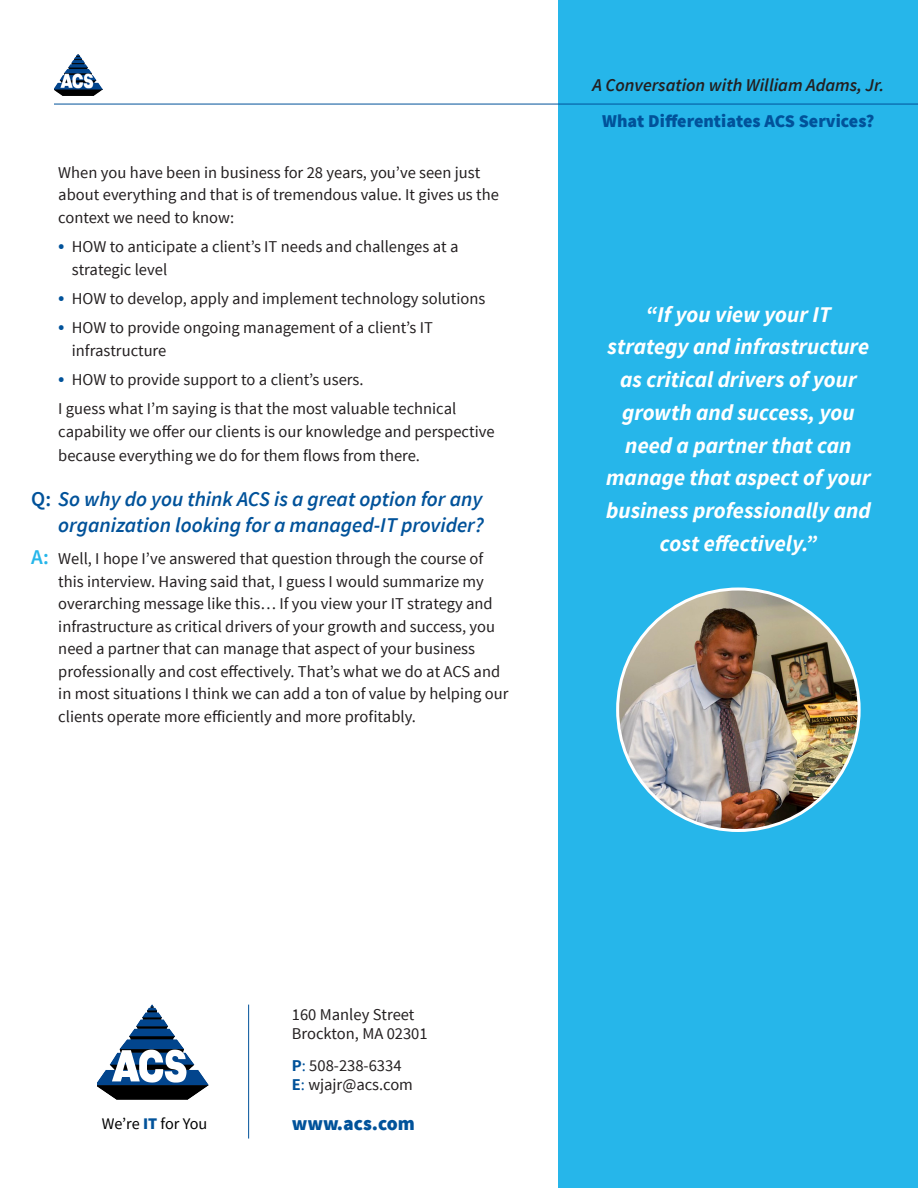
<style>
.page{position:relative;width:918px;height:1188px;background:#fff}
.page>*{position:absolute;margin:0;border:0;box-sizing:border-box;transform-origin:0 0}
.quote{font:italic 700 22.35px/32.8px "Source Sans Pro";color:#fff;text-align:center}
.question{font:italic 600 21px/25.5px "Source Sans Pro";color:#01529a;text-align:right}
.t1{font:900 19.65px "Source Sans Pro";color:#01529a}
.t2{font:italic 600 18px/36px "Source Sans Pro";color:#231f20;text-align:center}
.answer{font:16.5px/22.5px "Source Sans Pro";color:#231f20}
.t3{font:16.2px "Source Sans Pro";letter-spacing:-.005em;color:#000}
.s1{font-size:21px;color:#01529a}
.s2{font-style:normal}
.s3{font-weight:600;font-size:21px;color:#26b6ea}
.s4{font-weight:900;font-style:normal;color:#01529a}
.s5{font-weight:700;color:#01529a}
.s6{color:#01529a}
.s7{font-weight:900;color:#01529a}
</style>
<div class="page">
<div style="left:558px;top:0;width:359px;height:1188px;background:#26b6ea"></div>
<img style="left:54px;top:54px;width:49px;height:41px">
<hr style="left:54px;top:104px;width:864px;height:1px;background:#01529a">
<img style="left:618px;top:589px;width:241px;height:242px;border-radius:121px">
<img style="left:97px;top:1005px;width:111px;height:94px">
<hr style="left:248px;top:1005px;width:1px;height:134px;background:#01529a">
<p class="answer" style="left:58px;top:161px;width:442px">When you have been in business for 28 years, you’ve seen just about everything and that is of tremendous value. It gives us the context we need to know:</p>
<p class="answer" style="left:72px;top:236px;width:388px;text-indent:-14px"><span class="s1">•</span> HOW to anticipate a client’s IT needs and challenges at a strategic level</p>
<p class="answer" style="left:58px;top:287px;width:429px"><span class="s1">•</span> HOW to develop, apply and implement technology solutions</p>
<p class="answer" style="left:72px;top:317px;width:363px;text-indent:-14px"><span class="s1">•</span> HOW to provide ongoing management of a client’s IT infrastructure</p>
<p class="answer" style="left:58px;top:368px;width:307px"><span class="s1">•</span> HOW to provide support to a client’s users.</p>
<p class="answer" style="left:58px;top:398px;width:438px">I guess what I’m saying is that the most valuable technical capability we offer our clients is our knowledge and perspective</p>
<p class="answer" style="left:58px;top:444px;width:363px">because everything we do for them flows from there.</p>
<p class="question" style="left:31px;top:486px;width:454px"><span class="s2">Q:</span> So why do you think ACS is a great option for any organization looking for a managed-IT provider?</p>
<p class="answer" style="left:58px;top:548px;width:452px;text-indent:-27px"><span class="s3">A:</span> Well, I hope I’ve answered that question through the course of this interview. Having said that, I guess I would summarize my overarching message like this… If you view your IT strategy and infrastructure as critical drivers of your growth and success, you need a partner that can manage that aspect of your business professionally and cost effectively. That’s what we do at ACS and in most situations I think we can add a ton of value by helping our clients operate more efficiently and more profitably.</p>
<p class="t2" style="left:592px;top:67px;width:294px">A Conversation with William Adams, Jr.<br><span class="s4">What Differentiates ACS Services?</span></p>
<p class="quote" style="left:606px;top:298px;width:266px">“If you view your IT strategy and infrastructure as critical drivers of your growth and success, you need a partner that can manage that aspect of your business professionally and cost effectively.”</p>
<p class="answer" style="left:292px;top:1003px;width:124px">160 Manley Street</p>
<p class="answer" style="left:292px;top:1023px;width:137px">Brockton, MA 02301</p>
<p class="answer" style="left:292px;top:1054px;width:111px"><span class="s5">P</span><span class="s6">:</span> 508-238-6334</p>
<p class="answer" style="left:292px;top:1074px;width:123px"><span class="s5">E</span><span class="s6">:</span> wjajr@acs.com</p>
<p class="t3" style="left:102px;top:1114px;width:107px">We’re <span class="s7">IT</span> for You</p>
<p class="t1" style="left:292px;top:1110px;width:125px">www.acs.com</p>
</div>
